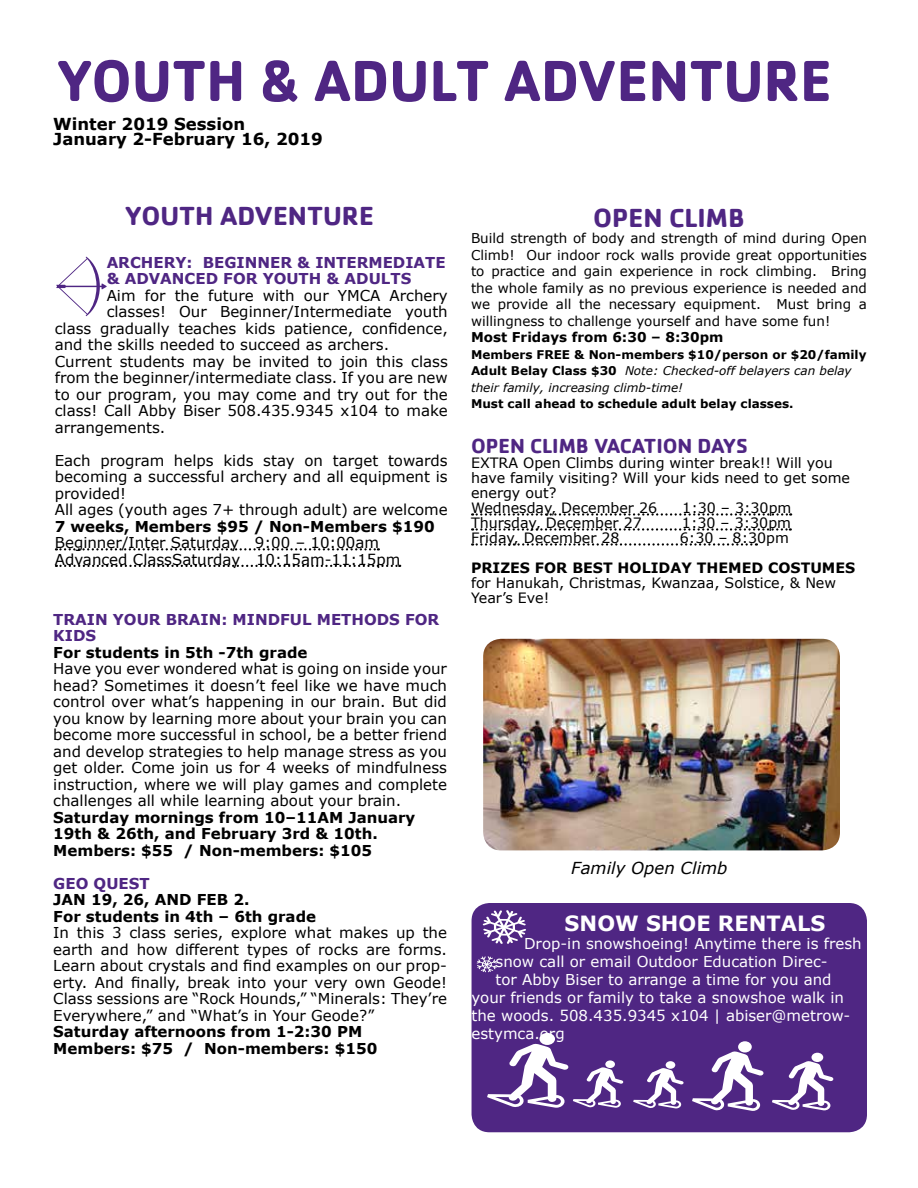
<style>
.page{position:relative;width:918px;height:1188px;background:#fff}
.page>*{position:absolute;margin:0;border:0;box-sizing:border-box;transform-origin:0 0}
.t1{font:700 60px "Cachet";color:#4f2683;scale:.96 1}
.t2{font:700 27px "Cachet";color:#4f2683}
.t3{font:700 21px "Cachet";color:#4f2683}
.t4{font:700 21px "Verdana";color:#fff}
.t5{font:700 16.5px/15px "Verdana";color:#000}
.t6{font:italic 16.5px "Verdana";color:#000}
.t7{font:15px/16.5px "Verdana";color:#000}
.t8{font:700 15px/16.5px "Verdana";color:#000}
.t9{font:15px "Verdana";color:#fff}
.t10{font:700 15px/16.2px "Verdana";color:#4f2683}
.t11{font:14.25px/15px "Verdana";color:#000}
.t12{font:700 14.25px "Verdana";color:#000}
.t13{font:13.5px/16.5px "Verdana";color:#000;text-align:justify}
.t14{font:700 13.5px "Verdana";color:#000}
.t15{font:italic 12px/16.5px "Verdana";color:#000}
.t16{font:700 12px "Verdana";color:#000}
.s1{font-weight:700;font-style:normal}
</style>
<div class="page">
<svg style="left:56px;top:257px;width:51px;height:59px"></svg>
<img style="left:483px;top:639px;width:357px;height:211px">
<svg style="left:472px;top:513px;width:319px;height:3px"></svg>
<svg style="left:472px;top:528px;width:319px;height:3px"></svg>
<svg style="left:472px;top:543px;width:285px;height:3px"></svg>
<svg style="left:56px;top:548px;width:323px;height:2px"></svg>
<svg style="left:56px;top:565px;width:344px;height:2px"></svg>
<div style="left:472px;top:903px;width:395px;height:229px;background:#4f2683;border-radius:18px"></div>
<div style="left:738px;top:1041px;width:14px;height:12px;background:#fff;border-radius:50%"></div>
<svg style="left:692px;top:1051px;width:72px;height:60px"></svg>
<div style="left:666px;top:1061px;width:9px;height:8px;background:#fff;border-radius:50%"></div>
<svg style="left:633px;top:1068px;width:51px;height:40px"></svg>
<div style="left:539px;top:1033px;width:16px;height:12px;background:#fff;border-radius:50%"></div>
<svg style="left:477px;top:956px;width:20px;height:16px"></svg>
<svg style="left:483px;top:910px;width:43px;height:34px"></svg>
<div style="left:811px;top:1053px;width:12px;height:9px;background:#fff;border-radius:50%"></div>
<svg style="left:772px;top:1061px;width:62px;height:49px"></svg>
<svg style="left:487px;top:1043px;width:137px;height:65px"></svg>
<h1 class="t1" style="left:56px;top:42px;width:809px">YOUTH &amp; ADULT ADVENTURE</h1>
<p class="t5" style="left:53px;top:116px;width:271px">Winter 2019 Session<br>January 2-February 16, 2019</p>
<h2 class="t2" style="left:125px;top:199px;width:250px">YOUTH ADVENTURE</h2>
<p class="t10" style="left:107px;top:254px;width:341px">ARCHERY: BEGINNER &amp; INTERMEDIATE &amp; ADVANCED FOR YOUTH &amp; ADULTS</p>
<p class="t7" style="left:107px;top:287px;width:343px">Aim for the future with our YMCA Archery</p>
<p class="t7" style="left:107px;top:303px;width:343px">classes! Our Beginner/Intermediate youth</p>
<p class="t7" style="left:55px;top:320px;width:395px">class gradually teaches kids patience, confidence,</p>
<p class="t7" style="left:55px;top:336px;width:336px">and the skills needed to succeed as archers.</p>
<p class="t7" style="left:55px;top:353px;width:395px">Current students may be invited to join this class</p>
<p class="t7" style="left:55px;top:369px;width:395px">from the beginner/intermediate class. If you are new</p>
<p class="t7" style="left:55px;top:386px;width:395px">to our program, you may come and try out for the</p>
<p class="t7" style="left:55px;top:402px;width:395px">class! Call Abby Biser 508.435.9345 x104 to make</p>
<p class="t7" style="left:55px;top:419px;width:112px">arrangements.</p>
<p class="t7" style="left:55px;top:452px;width:395px">Each program helps kids stay on target towards becoming a successful archery and all equipment is provided!<br>All ages (youth ages 7+ through adult) are welcome</p>
<p class="t8" style="left:55px;top:518px;width:381px">7 weeks, Members $95 / Non-Members $190</p>
<p class="t7" style="left:55px;top:534px;width:347px">Beginner/Inter Saturday 9:00 – 10:00am<br>Advanced ClassSaturday 10:15am-11:15pm</p>
<p class="t10" style="left:53px;top:611px;width:387px">TRAIN YOUR BRAIN: MINDFUL METHODS FOR<br>KIDS</p>
<p class="t8" style="left:53px;top:644px;width:256px">For students in 5th -7th grade</p>
<p class="t7" style="left:53px;top:660px;width:395px;text-align:justify">Have you ever wondered what is going on inside your head? Sometimes it doesn’t feel like we have much control over what’s happening in our brain. But did you know by learning more about your brain you can become more successful in school, be a better friend and develop strategies to help manage stress as you get older. Come join us for 4 weeks of mindfulness instruction, where we will play games and complete challenges all while learning about your brain.</p>
<p class="t8" style="left:53px;top:809px;width:364px">Saturday mornings from 10–11AM January<br>19th &amp; 26th, and February 3rd &amp; 10th.<br>Members: $55 / Non-members: $105</p>
<p class="t10" style="left:53px;top:875px;width:98px">GEO QUEST</p>
<p class="t8" style="left:53px;top:891px;width:264px">JAN 19, 26, AND FEB 2.<br>For students in 4th – 6th grade</p>
<p class="t7" style="left:53px;top:924px;width:395px;text-align:justify">In this 3 class series, explore what makes up the earth and how different types of rocks are forms.<br>Learn about crystals and find examples on our prop&shy;erty. And finally, break into your very own Geode!<br>Class sessions are “Rock Hounds,” “Minerals: They’re Everywhere,” and “What’s in Your Geode?”</p>
<p class="t8" style="left:53px;top:1023px;width:326px">Saturday afternoons from 1-2:30 PM<br>Members: $75 / Non-members: $150</p>
<h2 class="t2" style="left:593px;top:200px;width:153px">OPEN CLIMB</h2>
<p class="t13" style="left:471px;top:230px;width:398px">Build strength of body and strength of mind during Open Climb! Our indoor rock walls provide great opportunities to practice and gain experience in rock climbing. Bring the whole family as no previous experience is needed and we provide all the necessary equipment. Must bring a willingness to challenge yourself and have some fun!</p>
<p class="t14" style="left:471px;top:328px;width:254px">Most Fridays from 6:30 – 8:30pm</p>
<p class="t15" style="left:471px;top:346px;width:397px"><span class="s1">Members FREE &amp; Non-members $10/person or $20/family<br>Adult Belay Class $30</span> Note: Checked-off belayers can belay their family, increasing climb-time!</p>
<p class="t16" style="left:471px;top:395px;width:324px">Must call ahead to schedule adult belay classes.</p>
<h3 class="t3" style="left:471px;top:433px;width:278px">OPEN CLIMB VACATION DAYS</h3>
<p class="t11" style="left:471px;top:455px;width:381px">EXTRA Open Climbs during winter break!! Will you have family visiting? Will your kids need to get some energy out?<br>Wednesday, December 26</p>
<p class="t11" style="left:682px;top:500px;width:111px">1:30 – 3:30pm</p>
<p class="t11" style="left:471px;top:515px;width:172px">Thursday, December 27</p>
<p class="t11" style="left:682px;top:515px;width:111px">1:30 – 3:30pm</p>
<p class="t11" style="left:471px;top:530px;width:150px">Friday, December 28</p>
<p class="t11" style="left:680px;top:530px;width:111px">6:30 – 8:30pm</p>
<p class="t12" style="left:471px;top:558px;width:386px">PRIZES FOR BEST HOLIDAY THEMED COSTUMES</p>
<p class="t11" style="left:471px;top:575px;width:367px">for Hanukah, Christmas, Kwanzaa, Solstice, &amp; New<br>Year’s Eve!</p>
<p class="t6" style="left:571px;top:857px;width:158px">Family Open Climb</p>
<h3 class="t4" style="left:565px;top:908px;width:262px">SNOW SHOE RENTALS</h3>
<p class="t9" style="left:524px;top:933px;width:339px">Drop-in snowshoeing! Anytime there is fresh</p>
<p class="t9" style="left:496px;top:951px;width:334px">snow call or email Outdoor Education Direc-</p>
<p class="t9" style="left:496px;top:969px;width:338px">tor Abby Biser to arrange a time for you and</p>
<p class="t9" style="left:472px;top:987px;width:374px">your friends or family to take a snowshoe walk in</p>
<p class="t9" style="left:472px;top:1005px;width:380px">the woods. 508.435.9345 x104 | abiser@metrow-</p>
<p class="t9" style="left:472px;top:1023px;width:95px">estymca.org</p>
</div>
